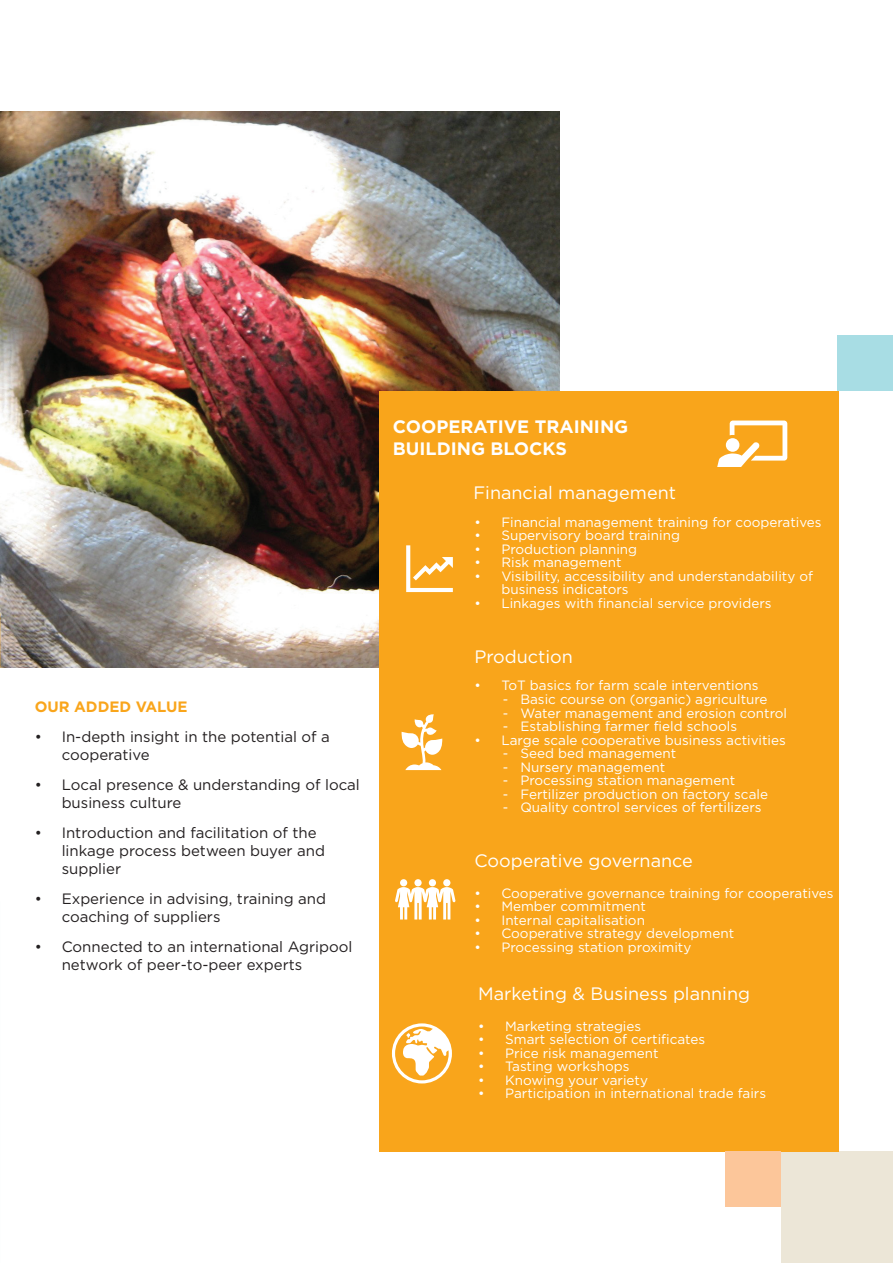
<style>
.page{position:relative;width:893px;height:1263px;background:#fff}
.page>*{position:absolute;margin:0;border:0;box-sizing:border-box;transform-origin:0 0}
.t1{font:18px "Gotham";color:#fff}
.t2{font:700 18px/22.5px "Gotham";color:#fff}
.t3{font:15px/18px "Gotham";color:#231f20}
.t4{font:700 15px "Gotham";color:#f9a51b}
.t5{font:13.5px/13.5px "Gotham";color:#fff}
.s1{color:#fff}
</style>
<div class="page">
<img style="left:0;top:112px;width:559px;height:556px">
<div style="left:781px;top:1151px;width:112px;height:112px;background:#ece6d7"></div>
<div style="left:837px;top:335px;width:56px;height:56px;background:#a8dde4"></div>
<div style="left:379px;top:391px;width:459px;height:760px;background:#f9a51b"></div>
<div style="left:725px;top:1151px;width:56px;height:56px;background:#fcc69a"></div>
<svg style="left:402px;top:714px;width:40px;height:56px"></svg>
<svg style="left:406px;top:545px;width:47px;height:47px"></svg>
<div style="left:443px;top:879px;width:7px;height:7px;background:#fff;border-radius:50%"></div>
<div style="left:400px;top:879px;width:7px;height:7px;background:#fff;border-radius:50%"></div>
<div style="left:429px;top:879px;width:7px;height:7px;background:#fff;border-radius:50%"></div>
<div style="left:414px;top:879px;width:8px;height:7px;background:#fff;border-radius:50%"></div>
<svg style="left:395px;top:887px;width:61px;height:32px"></svg>
<svg style="left:392px;top:1023px;width:60px;height:60px"></svg>
<svg style="left:717px;top:420px;width:70px;height:47px"></svg>
<p class="t4" style="left:35px;top:697px;width:154px">OUR ADDED VALUE</p>
<p class="t3" style="left:62px;top:727px;width:270px;text-indent:-27px">• In-depth insight in the potential of a cooperative</p>
<p class="t3" style="left:62px;top:775px;width:300px;text-indent:-27px">• Local presence &amp; understanding of local business culture</p>
<p class="t3" style="left:62px;top:823px;width:265px;text-indent:-27px">• Introduction and facilitation of the linkage process between buyer and supplier</p>
<p class="t3" style="left:62px;top:889px;width:266px;text-indent:-27px">• Experience in advising, training and coaching of suppliers <span class="s1">er</span></p>
<p class="t3" style="left:62px;top:937px;width:301px;text-indent:-27px">• Connected to an international Agripool network of peer-to-peer experts<span class="s1">national</span></p>
<h1 class="t2" style="left:393px;top:415px;width:237px">COOPERATIVE TRAINING<br>BUILDING BLOCKS</h1>
<h1 class="t1" style="left:473px;top:483px;width:204px">Financial management</h1>
<p class="t5" style="left:474px;top:515px;width:349px">• Financial management training for cooperatives</p>
<p class="t5" style="left:474px;top:528px;width:207px">• Supervisory board training</p>
<p class="t5" style="left:474px;top:542px;width:164px">• Production planning</p>
<p class="t5" style="left:474px;top:555px;width:149px">• Risk management</p>
<p class="t5" style="left:501px;top:569px;width:313px;text-indent:-27px">• Visibility, accessibility and understandability of business indicators</p>
<p class="t5" style="left:474px;top:596px;width:299px">• Linkages with financial service providers</p>
<h1 class="t1" style="left:474px;top:647px;width:100px">Production</h1>
<p class="t5" style="left:474px;top:679px;width:286px">• ToT basics for farm scale interventions</p>
<p class="t5" style="left:503px;top:692px;width:266px">- Basic course on (organic) agriculture</p>
<p class="t5" style="left:503px;top:706px;width:286px">- Water management and erosion control</p>
<p class="t5" style="left:503px;top:719px;width:236px">- Establishing farmer field schools</p>
<p class="t5" style="left:474px;top:733px;width:313px">• Large scale cooperative business activities</p>
<p class="t5" style="left:503px;top:746px;width:175px">- Seed bed management</p>
<p class="t5" style="left:503px;top:760px;width:164px">- Nursery management</p>
<p class="t5" style="left:503px;top:773px;width:234px">- Processing station management</p>
<p class="t5" style="left:503px;top:787px;width:267px">- Fertilizer production on factory scale</p>
<p class="t5" style="left:503px;top:800px;width:260px">- Quality control services of fertilizers</p>
<h1 class="t1" style="left:474px;top:850px;width:220px">Cooperative governance</h1>
<p class="t5" style="left:474px;top:886px;width:361px">• Cooperative governance training for cooperatives</p>
<p class="t5" style="left:474px;top:899px;width:173px">• Member commitment</p>
<p class="t5" style="left:474px;top:913px;width:172px">• Internal capitalisation</p>
<p class="t5" style="left:474px;top:926px;width:261px">• Cooperative strategy development</p>
<p class="t5" style="left:474px;top:940px;width:218px">• Processing station proximity</p>
<h1 class="t1" style="left:478px;top:984px;width:273px">Marketing &amp; Business planning</h1>
<p class="t5" style="left:478px;top:1019px;width:165px">• Marketing strategies</p>
<p class="t5" style="left:478px;top:1032px;width:228px">• Smart selection of certificates</p>
<p class="t5" style="left:478px;top:1046px;width:182px">• Price risk management</p>
<p class="t5" style="left:478px;top:1059px;width:153px">• Tasting workshops</p>
<p class="t5" style="left:478px;top:1073px;width:171px">• Knowing your variety</p>
<p class="t5" style="left:478px;top:1086px;width:289px">• Participation in international trade fairs</p>
</div>
